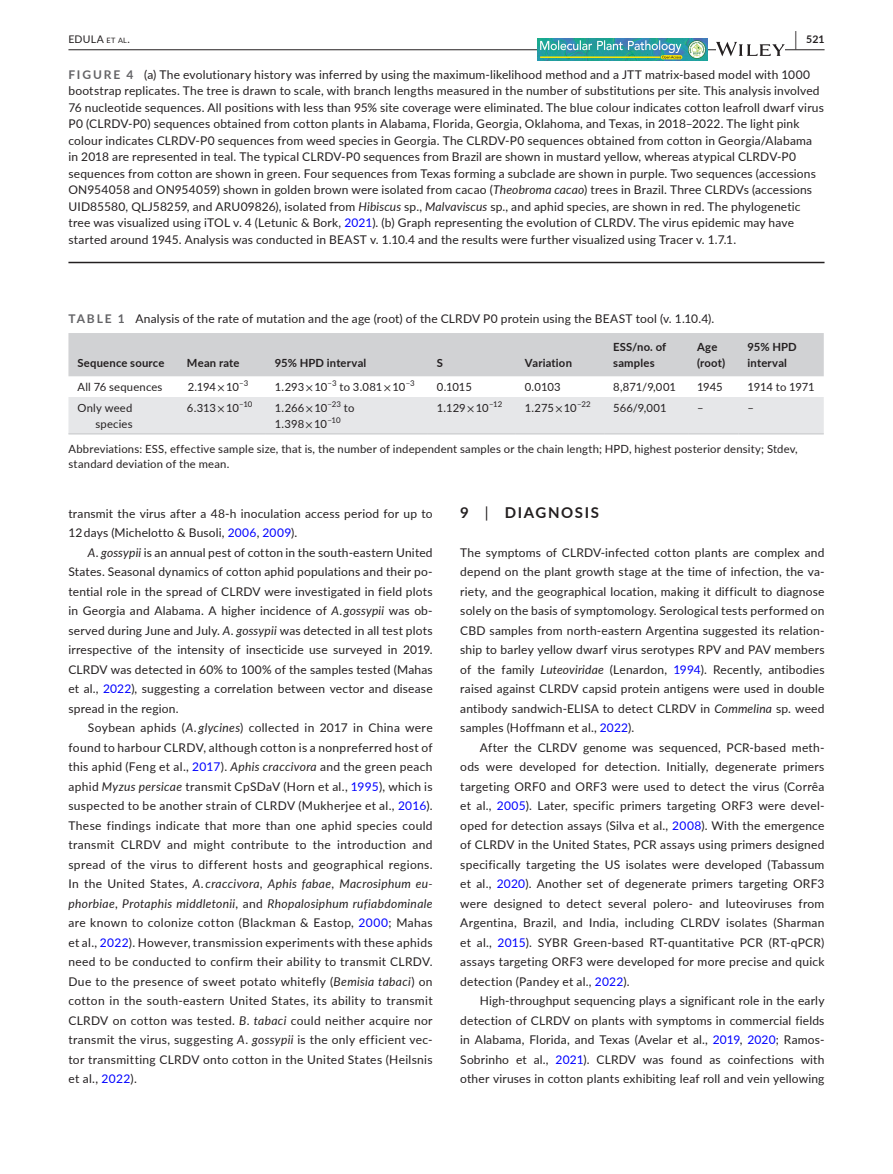
<style>
.page{position:relative;width:893px;height:1174px;background:#fff}
.page>*{position:absolute;margin:0;border:0;box-sizing:border-box;transform-origin:0 0}
.t1{font:700 15px "Lato";letter-spacing:.11em;color:#231f20}
.t2{font:12px/19.5px "Lato";letter-spacing:.015em;color:#231f20;text-align:justify}
.t3{font:11.25px/15.8px "Lato";letter-spacing:.015em;color:#231f20;text-align:right}
.t4{font:700 11.25px/15.8px "Lato";letter-spacing:.02em;color:#231f20}
.t5{font:11.25px "Lato";letter-spacing:-.015em;color:#231f20}
.t6{font:10.5px "Lato";letter-spacing:.02em;color:#231f20}
.t7{font:700 10.5px "Lato";color:#231f20}
.t8{font:7.8px "Lato";letter-spacing:.01em;color:#231f20}
.s1{font-size:7.35px}
.s2{font-size:19.5px}
.s3{font-weight:700;color:#636366}
.s4{font-style:italic}
.s5{color:#00f}
.s6{font-family:"STIX"}
.s7{font-weight:400}
</style>
<div class="page">
<hr style="left:68px;top:49px;width:756px;height:1px;background:#231f20">
<img style="left:537px;top:38px;width:171px;height:22px">
<svg style="left:716px;top:42px;width:69px;height:14px"></svg>
<hr style="left:68px;top:262px;width:756px;height:1px;background:#231f20">
<div style="left:68px;top:333px;width:756px;height:43px;background:#d1d2d4"></div>
<div style="left:68px;top:397px;width:756px;height:36px;background:#e6e7e9"></div>
<hr style="left:68px;top:433px;width:110px;height:1px;background:#d1d2d4">
<hr style="left:178px;top:433px;width:88px;height:1px;background:#d1d2d4">
<hr style="left:266px;top:433px;width:162px;height:1px;background:#d1d2d4">
<hr style="left:428px;top:433px;width:88px;height:1px;background:#d1d2d4">
<hr style="left:516px;top:433px;width:88px;height:1px;background:#d1d2d4">
<hr style="left:604px;top:433px;width:84px;height:1px;background:#d1d2d4">
<hr style="left:688px;top:433px;width:51px;height:1px;background:#d1d2d4">
<hr style="left:739px;top:433px;width:85px;height:1px;background:#d1d2d4">
<p class="t6" style="left:68px;top:31px;width:63px">EDULA <span class="s1">et al</span>.</p>
<p class="t7" style="left:795px;top:31px;width:31px"><span class="s2">|</span> 521</p>
<p class="t2" style="left:68px;top:66px;width:757px;line-height:16.5px;text-align:left"><span class="s3">FIGURE 4</span> (a) The evolutionary history was inferred by using the maximum-likelihood method and a JTT matrix-based model with 1000 bootstrap replicates. The tree is drawn to scale, with branch lengths measured in the number of substitutions per site. This analysis involved 76 nucleotide sequences. All positions with less than 95% site coverage were eliminated. The blue colour indicates cotton leafroll dwarf virus P0 (CLRDV-P0) sequences obtained from cotton plants in Alabama, Florida, Georgia, Oklahoma, and Texas, in 2018–2022. The light pink colour indicates CLRDV-P0 sequences from weed species in Georgia. The CLRDV-P0 sequences obtained from cotton in Georgia/Alabama in 2018 are represented in teal. The typical CLRDV-P0 sequences from Brazil are shown in mustard yellow, whereas atypical CLRDV-P0 sequences from cotton are shown in green. Four sequences from Texas forming a subclade are shown in purple. Two sequences (accessions ON954058 and ON954059) shown in golden brown were isolated from cacao (<span class="s4">Theobroma cacao</span>) trees in Brazil. Three CLRDVs (accessions UID85580, QLJ58259, and ARU09826), isolated from <span class="s4">Hibiscus</span> sp., <span class="s4">Malvaviscus</span> sp., and aphid species, are shown in red. The phylogenetic tree was visualized using iTOL v. 4 (Letunic &amp; Bork, <span class="s5">2021</span>). (b) Graph representing the evolution of CLRDV. The virus epidemic may have started around 1945. Analysis was conducted in BEAST v. 1.10.4 and the results were further visualized using Tracer v. 1.7.1.</p>
<p class="t2" style="left:68px;top:309px;width:647px"><span class="s3">TABLE 1</span> Analysis of the rate of mutation and the age (root) of the CLRDV P0 protein using the BEAST tool (v. 1.10.4).</p>
<p class="t4" style="left:77px;top:354px;width:89px">Sequence source</p>
<p class="t4" style="left:187px;top:354px;width:54px">Mean rate</p>
<p class="t4" style="left:275px;top:354px;width:93px">95% HPD interval</p>
<p class="t4" style="left:437px;top:354px;width:8px">S</p>
<p class="t4" style="left:525px;top:354px;width:49px">Variation</p>
<p class="t4" style="left:613px;top:339px;width:55px">ESS/no. of samples</p>
<p class="t4" style="left:697px;top:339px;width:30px">Age (root)</p>
<p class="t4" style="left:748px;top:339px;width:51px">95% HPD interval</p>
<p class="t3" style="left:77px;top:378px;width:87px">All 76 sequences</p>
<p class="t3" style="left:188px;top:378px;width:53px">2.194 <span class="s6">×</span> 10</p>
<p class="t8" style="left:239px;top:377px;width:11px">−3</p>
<p class="t3" style="left:275px;top:378px;width:54px">1.293 <span class="s6">×</span> 10</p>
<p class="t8" style="left:328px;top:377px;width:11px">−3</p>
<p class="t3" style="left:340px;top:378px;width:67px">to 3.081 <span class="s6">×</span> 10</p>
<p class="t8" style="left:406px;top:377px;width:11px">−3</p>
<p class="t3" style="left:437px;top:378px;width:37px">0.1015</p>
<p class="t3" style="left:525px;top:378px;width:37px">0.0103</p>
<p class="t3" style="left:613px;top:378px;width:64px">8,871/9,001</p>
<p class="t3" style="left:697px;top:378px;width:27px">1945</p>
<p class="t5" style="left:748px;top:379px;width:69px">1914 to 1971</p>
<p class="t3" style="left:77px;top:399px;width:57px">Only weed species</p>
<p class="t3" style="left:187px;top:399px;width:53px">6.313 <span class="s6">×</span> 10</p>
<p class="t8" style="left:239px;top:398px;width:15px">−10</p>
<p class="t3" style="left:275px;top:399px;width:54px">1.266 <span class="s6">×</span> 10</p>
<p class="t8" style="left:328px;top:398px;width:15px">−23</p>
<p class="t3" style="left:437px;top:399px;width:53px">1.129 <span class="s6">×</span> 10</p>
<p class="t8" style="left:489px;top:398px;width:15px">−12</p>
<p class="t3" style="left:525px;top:399px;width:53px">1.275 <span class="s6">×</span> 10</p>
<p class="t8" style="left:577px;top:398px;width:15px">−22</p>
<p class="t3" style="left:613px;top:399px;width:55px">566/9,001</p>
<p class="t3" style="left:697px;top:399px;width:8px">–</p>
<p class="t3" style="left:748px;top:399px;width:8px">–</p>
<p class="t3" style="left:68px;top:440px;width:731px;text-align:left">Abbreviations: ESS, effective sample size, that is, the number of independent samples or the chain length; HPD, highest posterior density; Stdev, standard deviation of the mean.</p>
<p class="t3" style="left:344px;top:399px;width:12px">to</p>
<p class="t3" style="left:275px;top:415px;width:54px">1.398 <span class="s6">×</span> 10</p>
<p class="t8" style="left:327px;top:414px;width:15px">−10</p>
<p class="t2" style="left:68px;top:503px;width:366px">transmit the virus after a 48-h inoculation access period for up to<br>12 days (Michelotto &amp; Busoli, <span class="s5">2006</span>, <span class="s5">2009</span>).</p>
<p class="t2" style="left:68px;top:542px;width:366px;text-indent:20px"><span class="s4">A. gossypii</span> is an annual pest of cotton in the south-eastern United States. Seasonal dynamics of cotton aphid populations and their po&shy;tential role in the spread of CLRDV were investigated in field plots in Georgia and Alabama. A higher incidence of <span class="s4">A</span>. <span class="s4">gossypii</span> was ob&shy;served during June and July. <span class="s4">A. gossypii</span> was detected in all test plots irrespective of the intensity of insecticide use surveyed in 2019.<br>CLRDV was detected in 60% to 100% of the samples tested (Mahas et al., <span class="s5">2022</span>), suggesting a correlation between vector and disease spread in the region.</p>
<p class="t2" style="left:68px;top:717px;width:366px;text-indent:20px">Soybean aphids (<span class="s4">A</span>. <span class="s4">glycines</span>) collected in 2017 in China were found to harbour CLRDV, although cotton is a nonpreferred host of this aphid (Feng et al., <span class="s5">2017</span>). <span class="s4">Aphis craccivora</span> and the green peach aphid <span class="s4">Myzus persicae</span> transmit CpSDaV (Horn et al., <span class="s5">1995</span>), which is suspected to be another strain of CLRDV (Mukherjee et al., <span class="s5">2016</span>).<br>These findings indicate that more than one aphid species could transmit CLRDV and might contribute to the introduction and spread of the virus to different hosts and geographical regions.<br>In the United States, <span class="s4">A</span>. <span class="s4">craccivora</span>, <span class="s4">Aphis fabae</span>, <span class="s4">Macrosiphum eu&shy;phorbiae</span>, <span class="s4">Protaphis middletonii</span>, and <span class="s4">Rhopalosiphum rufiabdominale </span>are known to colonize cotton (Blackman &amp; Eastop, <span class="s5">2000</span>; Mahas et al., <span class="s5">2022</span>). However, transmission experiments with these aphids need to be conducted to confirm their ability to transmit CLRDV.<br>Due to the presence of sweet potato whitefly (<span class="s4">Bemisia tabaci</span>) on cotton in the south-eastern United States, its ability to transmit CLRDV on cotton was tested. <span class="s4">B</span>. <span class="s4">tabaci</span> could neither acquire nor transmit the virus, suggesting <span class="s4">A</span>. <span class="s4">gossypii</span> is the only efficient vec&shy;tor transmitting CLRDV onto cotton in the United States (Heilsnis et al., <span class="s5">2022</span>).</p>
<p class="t1" style="left:460px;top:501px;width:140px">9 <span class="s7">|</span> DIAGNOSIS</p>
<p class="t2" style="left:460px;top:542px;width:366px">The symptoms of CLRDV-infected cotton plants are complex and depend on the plant growth stage at the time of infection, the va&shy;riety, and the geographical location, making it difficult to diagnose solely on the basis of symptomology. Serological tests performed on CBD samples from north-eastern Argentina suggested its relation&shy;ship to barley yellow dwarf virus serotypes RPV and PAV members of the family <span class="s4">Luteoviridae</span> (Lenardon, <span class="s5">1994</span>). Recently, antibodies raised against CLRDV capsid protein antigens were used in double antibody sandwich-ELISA to detect CLRDV in <span class="s4">Commelina</span> sp. weed samples (Hoffmann et al., <span class="s5">2022</span>).</p>
<p class="t2" style="left:460px;top:737px;width:366px;text-indent:20px">After the CLRDV genome was sequenced, PCR-based meth&shy;ods were developed for detection. Initially, degenerate primers targeting ORF0 and ORF3 were used to detect the virus (Corrêa et al., <span class="s5">2005</span>). Later, specific primers targeting ORF3 were devel&shy;oped for detection assays (Silva et al., <span class="s5">2008</span>). With the emergence of CLRDV in the United States, PCR assays using primers designed specifically targeting the US isolates were developed (Tabassum et al., <span class="s5">2020</span>). Another set of degenerate primers targeting ORF3 were designed to detect several polero- and luteoviruses from Argentina, Brazil, and India, including CLRDV isolates (Sharman et al., <span class="s5">2015</span>). SYBR Green-based RT-quantitative PCR (RT-qPCR) assays targeting ORF3 were developed for more precise and quick detection (Pandey et al., <span class="s5">2022</span>).</p>
<p class="t2" style="left:460px;top:990px;width:366px;text-indent:20px">High-throughput sequencing plays a significant role in the early detection of CLRDV on plants with symptoms in commercial fields in Alabama, Florida, and Texas (Avelar et al., <span class="s5">2019</span>, <span class="s5">2020</span>; Ramos-Sobrinho et al., <span class="s5">2021</span>). CLRDV was found as coinfections with other viruses in cotton plants exhibiting leaf roll and vein yellowing</p>
</div>
